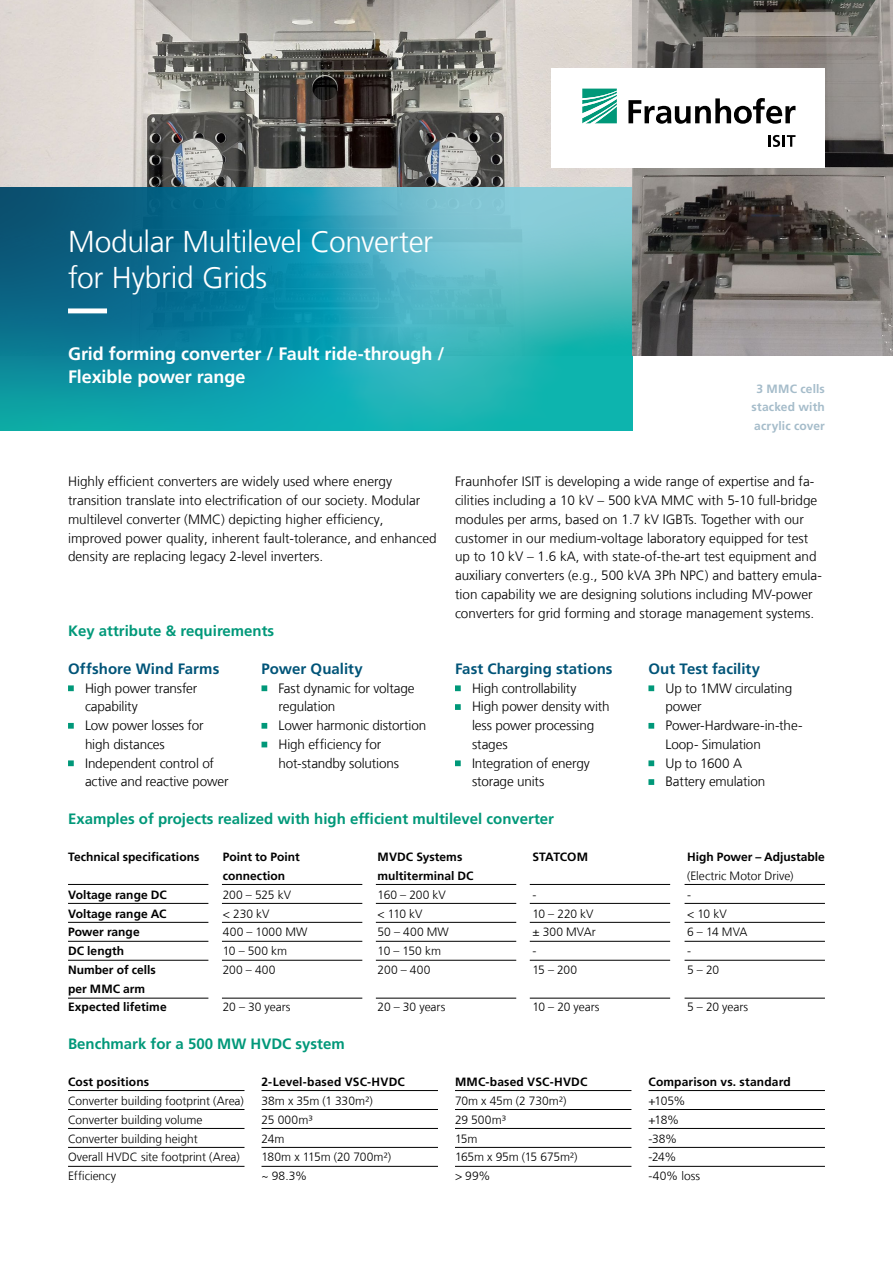
<style>
.page{position:relative;width:893px;height:1263px;background:#fff}
.page>*{position:absolute;margin:0;border:0;box-sizing:border-box;transform-origin:0 0}
.t1{font:300 30px/36px "Frutiger LT Com";letter-spacing:-.015em;color:#fff}
.t2{font:700 18px/23.4px "Frutiger LT Com";letter-spacing:-.005em;color:#fff}
.t3{font:700 15px "Frutiger LT Com";color:#009879}
.t4{font:700 15px "Frutiger LT Com";letter-spacing:.005em;color:#005478}
.t5{font:300 13.5px/18.8px "Frutiger LT Com";color:#000}
.t6{font:300 12px/18.8px "Frutiger LT Com";letter-spacing:-.005em;color:#000}
.t7{font:700 12px/18.8px "Frutiger LT Com";letter-spacing:.005em;color:#000}
.t8{font:700 12px/18.8px "Frutiger LT Com";letter-spacing:.015em;color:#a5bcca;text-align:center}
</style>
<div class="page">
<img style="left:0;top:0;width:632px;height:187px">
<svg style="left:0;top:187px;width:632px;height:244px;background:#269aac"></svg>
<img style="left:632px;top:0;width:261px;height:355px">
<svg style="left:68px;top:308px;width:521px;height:5px;background:#35a0b4"></svg>
<div style="left:552px;top:68px;width:273px;height:99px;background:#fff"></div>
<svg style="left:582px;top:89px;width:35px;height:34px"></svg>
<svg style="left:628px;top:98px;width:167px;height:26px"></svg>
<svg style="left:768px;top:135px;width:27px;height:12px"></svg>
<hr style="left:68px;top:1090px;width:176px;height:1px;background:#000">
<hr style="left:261px;top:1090px;width:177px;height:1px;background:#000">
<hr style="left:455px;top:1090px;width:176px;height:1px;background:#000">
<hr style="left:648px;top:1090px;width:177px;height:1px;background:#000">
<hr style="left:68px;top:1147px;width:176px;height:1px;background:#000">
<hr style="left:261px;top:1147px;width:177px;height:1px;background:#000">
<hr style="left:455px;top:1147px;width:176px;height:1px;background:#000">
<hr style="left:648px;top:1147px;width:177px;height:1px;background:#000">
<hr style="left:68px;top:1166px;width:176px;height:1px;background:#000">
<hr style="left:261px;top:1166px;width:177px;height:1px;background:#000">
<hr style="left:455px;top:1166px;width:176px;height:1px;background:#000">
<hr style="left:648px;top:1166px;width:177px;height:1px;background:#000">
<hr style="left:68px;top:1128px;width:176px;height:1px;background:#000">
<hr style="left:261px;top:1128px;width:177px;height:1px;background:#000">
<hr style="left:455px;top:1128px;width:176px;height:1px;background:#000">
<hr style="left:648px;top:1128px;width:177px;height:1px;background:#000">
<hr style="left:68px;top:1109px;width:176px;height:1px;background:#000">
<hr style="left:261px;top:1109px;width:177px;height:1px;background:#000">
<hr style="left:455px;top:1109px;width:176px;height:1px;background:#000">
<hr style="left:648px;top:1109px;width:177px;height:1px;background:#000">
<hr style="left:68px;top:884px;width:140px;height:1px;background:#000">
<hr style="left:222px;top:884px;width:140px;height:1px;background:#000">
<hr style="left:376px;top:884px;width:140px;height:1px;background:#000">
<hr style="left:530px;top:884px;width:140px;height:1px;background:#000">
<hr style="left:685px;top:884px;width:140px;height:1px;background:#000">
<hr style="left:68px;top:941px;width:140px;height:1px;background:#000">
<hr style="left:222px;top:941px;width:140px;height:1px;background:#000">
<hr style="left:376px;top:941px;width:140px;height:1px;background:#000">
<hr style="left:530px;top:941px;width:140px;height:1px;background:#000">
<hr style="left:685px;top:941px;width:140px;height:1px;background:#000">
<hr style="left:68px;top:960px;width:140px;height:1px;background:#000">
<hr style="left:68px;top:998px;width:140px;height:1px;background:#000">
<hr style="left:222px;top:960px;width:140px;height:1px;background:#000">
<hr style="left:222px;top:998px;width:140px;height:1px;background:#000">
<hr style="left:376px;top:960px;width:140px;height:1px;background:#000">
<hr style="left:376px;top:998px;width:140px;height:1px;background:#000">
<hr style="left:530px;top:960px;width:140px;height:1px;background:#000">
<hr style="left:530px;top:998px;width:140px;height:1px;background:#000">
<hr style="left:685px;top:960px;width:140px;height:1px;background:#000">
<hr style="left:685px;top:998px;width:140px;height:1px;background:#000">
<hr style="left:68px;top:922px;width:140px;height:1px;background:#000">
<hr style="left:222px;top:922px;width:140px;height:1px;background:#000">
<hr style="left:376px;top:922px;width:140px;height:1px;background:#000">
<hr style="left:530px;top:922px;width:140px;height:1px;background:#000">
<hr style="left:685px;top:922px;width:140px;height:1px;background:#000">
<hr style="left:68px;top:903px;width:140px;height:1px;background:#000">
<hr style="left:222px;top:903px;width:140px;height:1px;background:#000">
<hr style="left:376px;top:903px;width:140px;height:1px;background:#000">
<hr style="left:530px;top:903px;width:140px;height:1px;background:#000">
<hr style="left:685px;top:903px;width:140px;height:1px;background:#000">
<svg style="left:261px;top:685px;width:7px;height:6px"></svg>
<svg style="left:261px;top:723px;width:7px;height:6px"></svg>
<svg style="left:261px;top:742px;width:7px;height:5px"></svg>
<svg style="left:455px;top:685px;width:6px;height:6px"></svg>
<svg style="left:455px;top:704px;width:6px;height:6px"></svg>
<svg style="left:455px;top:760px;width:6px;height:6px"></svg>
<svg style="left:648px;top:685px;width:7px;height:6px"></svg>
<svg style="left:648px;top:723px;width:7px;height:6px"></svg>
<svg style="left:648px;top:760px;width:7px;height:6px"></svg>
<svg style="left:648px;top:779px;width:7px;height:6px"></svg>
<svg style="left:68px;top:685px;width:6px;height:6px"></svg>
<svg style="left:68px;top:723px;width:6px;height:6px"></svg>
<svg style="left:68px;top:760px;width:6px;height:6px"></svg>
<h1 class="t1" style="left:68px;top:224px;width:367px">Modular Multilevel Converter for Hybrid Grids</h1>
<h2 class="t2" style="left:68px;top:342px;width:378px">Grid forming converter / Fault ride-through /<br>Flexible power range</h2>
<p class="t8" style="left:752px;top:379px;width:75px">3 MMC cells stacked with acrylic cover</p>
<p class="t5" style="left:68px;top:472px;width:370px">Highly efficient converters are widely used where energy transition translate into electrification of our society. Modular multilevel converter (MMC) depicting higher efficiency, improved power quality, inherent fault-tolerance, and enhanced density are replacing legacy 2-level inverters.</p>
<p class="t5" style="left:455px;top:472px;width:368px">Fraunhofer ISIT is developing a wide range of expertise and fa&shy;cilities including a 10 kV – 500 kVA MMC with 5-10 full-bridge modules per arms, based on 1.7 kV IGBTs. Together with our customer in our medium-voltage laboratory equipped for test up to 10 kV – 1.6 kA, with state-of-the-art test equipment and auxiliary converters (e.g., 500 kVA 3Ph NPC) and battery emula&shy;tion capability we are designing solutions including MV-power converters for grid forming and storage management systems.</p>
<p class="t3" style="left:68px;top:622px;width:208px">Key attribute &amp; requirements</p>
<p class="t4" style="left:68px;top:660px;width:153px">Offshore Wind Farms</p>
<p class="t4" style="left:261px;top:660px;width:103px">Power Quality</p>
<p class="t4" style="left:455px;top:660px;width:159px">Fast Charging stations</p>
<p class="t4" style="left:648px;top:660px;width:113px">Out Test facility</p>
<p class="t5" style="left:85px;top:679px;width:145px">High power transfer capability<br>Low power losses for high distances<br>Independent control of active and reactive power</p>
<p class="t5" style="left:279px;top:679px;width:149px">Fast dynamic for voltage regulation<br>Lower harmonic distortion<br>High efficiency for hot-standby solutions</p>
<p class="t5" style="left:472px;top:679px;width:139px">High controllability<br>High power density with less power processing stages<br>Integration of energy storage units</p>
<p class="t5" style="left:665px;top:679px;width:139px">Up to 1MW circulating power<br>Power-Hardware-in-the-<br>Loop- Simulation<br>Up to 1600 A<br>Battery emulation</p>
<p class="t3" style="left:68px;top:810px;width:487px">Examples of projects realized with high efficient multilevel converter</p>
<p class="t7" style="left:68px;top:848px;width:133px">Technical specifications</p>
<p class="t7" style="left:68px;top:885px;width:100px">Voltage range DC<br>Voltage range AC<br>Power range<br>DC length<br>Number of cells per MMC arm<br>Expected lifetime</p>
<p class="t7" style="left:223px;top:848px;width:78px">Point to Point connection</p>
<p class="t6" style="left:223px;top:885px;width:86px">200 – 525 kV<br>&lt; 230 kV<br>400 – 1000 MW<br>10 – 500 km<br>200 – 400</p>
<p class="t6" style="left:223px;top:998px;width:69px">20 – 30 years</p>
<p class="t3" style="left:68px;top:1035px;width:278px">Benchmark for a 500 MW HVDC system</p>
<p class="t7" style="left:378px;top:848px;width:97px">MVDC Systems multiterminal DC</p>
<p class="t6" style="left:378px;top:885px;width:73px">160 – 200 kV &lt; 110 kV<br>50 – 400 MW<br>10 – 150 km<br>200 – 400</p>
<p class="t6" style="left:378px;top:998px;width:69px">20 – 30 years</p>
<p class="t7" style="left:532px;top:848px;width:57px">STATCOM</p>
<p class="t6" style="left:532px;top:885px;width:65px">-<br>10 – 220 kV ± 300 MVAr -<br>15 – 200</p>
<p class="t6" style="left:532px;top:998px;width:69px">10 – 20 years</p>
<p class="t7" style="left:68px;top:1073px;width:83px">Cost positions</p>
<p class="t6" style="left:68px;top:1092px;width:177px">Converter building footprint (Area)<br>Converter building volume<br>Converter building height<br>Overall HVDC site footprint (Area)<br>Efficiency</p>
<p class="t7" style="left:261px;top:1073px;width:145px">2-Level-based VSC-HVDC</p>
<p class="t6" style="left:261px;top:1092px;width:131px">38m x 35m (1 330m²)<br>25 000m³<br>24m<br>180m x 115m (20 700m²) ~ 98.3%</p>
<p class="t7" style="left:455px;top:1073px;width:134px">MMC-based VSC-HVDC</p>
<p class="t6" style="left:455px;top:1092px;width:124px">70m x 45m (2 730m²)<br>29 500m³<br>15m<br>165m x 95m (15 675m²) &gt; 99%</p>
<p class="t7" style="left:687px;top:848px;width:139px">High Power – Adjustable</p>
<p class="t6" style="left:687px;top:867px;width:108px">(Electric Motor Drive) -<br>&lt; 10 kV<br>6 – 14 MVA<br>-<br>5 – 20</p>
<p class="t6" style="left:687px;top:998px;width:63px">5 – 20 years</p>
<p class="t7" style="left:648px;top:1073px;width:144px">Comparison vs. standard</p>
<p class="t6" style="left:648px;top:1092px;width:53px">+105% +18% -38% -24% -40% loss</p>
</div>
